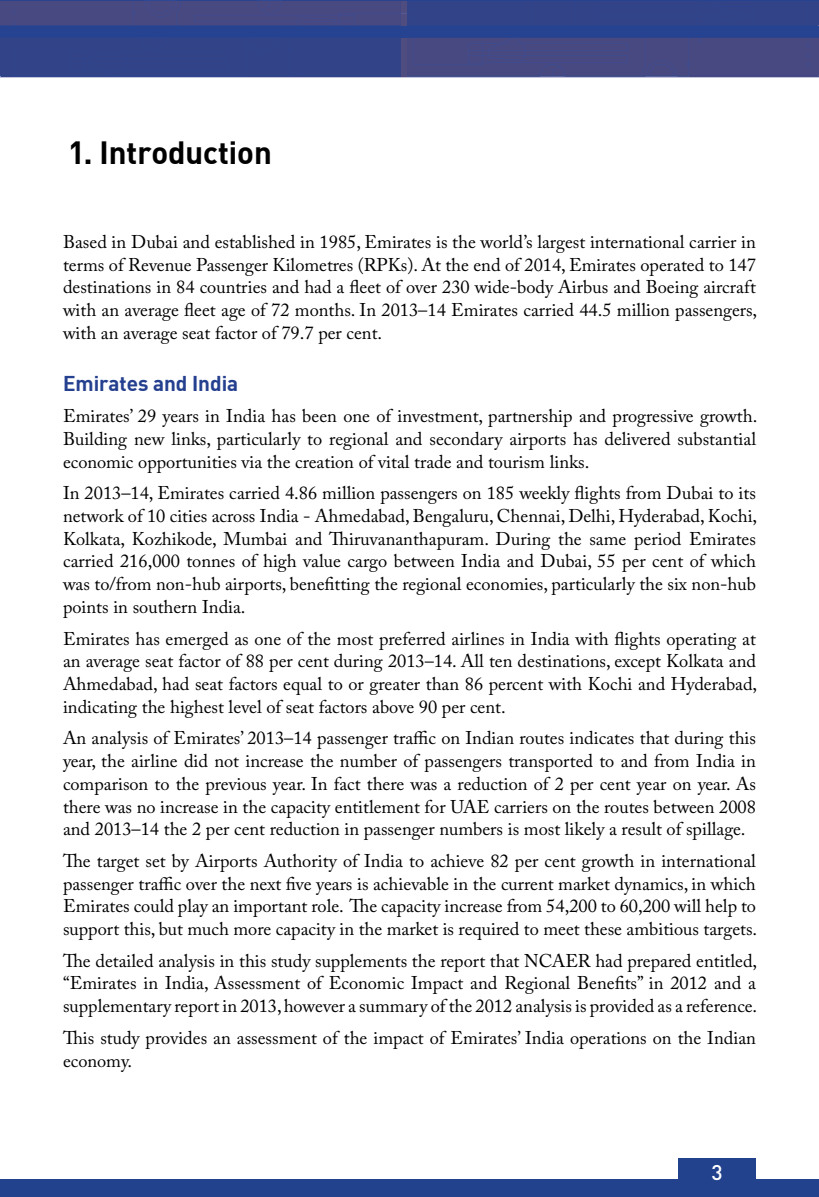
<style>
.page{position:relative;width:819px;height:1197px;background:#fff}
.page>*{position:absolute;margin:0;border:0;box-sizing:border-box;transform-origin:0 0}
.t1{font:700 31.5px "Sapient Sans";color:#000}
.t2{font:700 21px "Sapient Sans";color:#25408f}
.t3{font:500 21px "DIN";color:#fff}
.t4{font:18.38px/22.8px "Adobe Caslon Pro";color:#000;text-align:justify}
</style>
<div class="page">
<svg style="left:0;top:0;width:819px;height:78px;background:#3b4788"></svg>
<div style="left:0;top:1180px;width:819px;height:17px;background:#22428e"></div>
<div style="left:678px;top:1158px;width:78px;height:33px;background:#22428e"></div>
<h1 class="t1" style="left:69px;top:132px;width:204px">1. Introduction</h1>
<p class="t4" style="left:63px;top:230px;width:696px">Based in Dubai and established in 1985, Emirates is the world’s largest international carrier in terms of Revenue Passenger Kilometres (RPKs). At the end of 2014, Emirates operated to 147 destinations in 84 countries and had a fleet of over 230 wide-body Airbus and Boeing aircraft with an average fleet age of 72 months. In 2013–14 Emirates carried 44.5 million passengers, with an average seat factor of 79.7 per cent.</p>
<p class="t2" style="left:63px;top:369px;width:177px">Emirates and India</p>
<p class="t4" style="left:63px;top:404px;width:696px">Emirates’ 29 years in India has been one of investment, partnership and progressive growth.<br>Building new links, particularly to regional and secondary airports has delivered substantial economic opportunities via the creation of vital trade and tourism links.</p>
<p class="t4" style="left:63px;top:482px;width:696px">In 2013–14, Emirates carried 4.86 million passengers on 185 weekly flights from Dubai to its network of 10 cities across India - Ahmedabad, Bengaluru, Chennai, Delhi, Hyderabad, Kochi, Kolkata, Kozhikode, Mumbai and Thiruvananthapuram. During the same period Emirates carried 216,000 tonnes of high value cargo between India and Dubai, 55 per cent of which was to/from non-hub airports, benefitting the regional economies, particularly the six non-hub points in southern India.</p>
<p class="t4" style="left:63px;top:627px;width:696px">Emirates has emerged as one of the most preferred airlines in India with flights operating at an average seat factor of 88 per cent during 2013–14. All ten destinations, except Kolkata and Ahmedabad, had seat factors equal to or greater than 86 percent with Kochi and Hyderabad, indicating the highest level of seat factors above 90 per cent.</p>
<p class="t4" style="left:63px;top:727px;width:695px">An analysis of Emirates’ 2013–14 passenger traffic on Indian routes indicates that during this year, the airline did not increase the number of passengers transported to and from India in comparison to the previous year. In fact there was a reduction of 2 per cent year on year. As there was no increase in the capacity entitlement for UAE carriers on the routes between 2008 and 2013–14 the 2 per cent reduction in passenger numbers is most likely a result of spillage.</p>
<p class="t4" style="left:63px;top:849px;width:696px">The target set by Airports Authority of India to achieve 82 per cent growth in international passenger traffic over the next five years is achievable in the current market dynamics, in which Emirates could play an important role. The capacity increase from 54,200 to 60,200 will help to support this, but much more capacity in the market is required to meet these ambitious targets.</p>
<p class="t4" style="left:63px;top:949px;width:696px">The detailed analysis in this study supplements the report that NCAER had prepared entitled, “Emirates in India, Assessment of Economic Impact and Regional Benefits” in 2012 and a supplementary report in 2013, however a summary of the 2012 analysis is provided as a reference.</p>
<p class="t4" style="left:63px;top:1026px;width:694px">This study provides an assessment of the impact of Emirates’ India operations on the Indian economy.</p>
<p class="t3" style="left:711px;top:1159px;width:13px">3</p>
</div>
